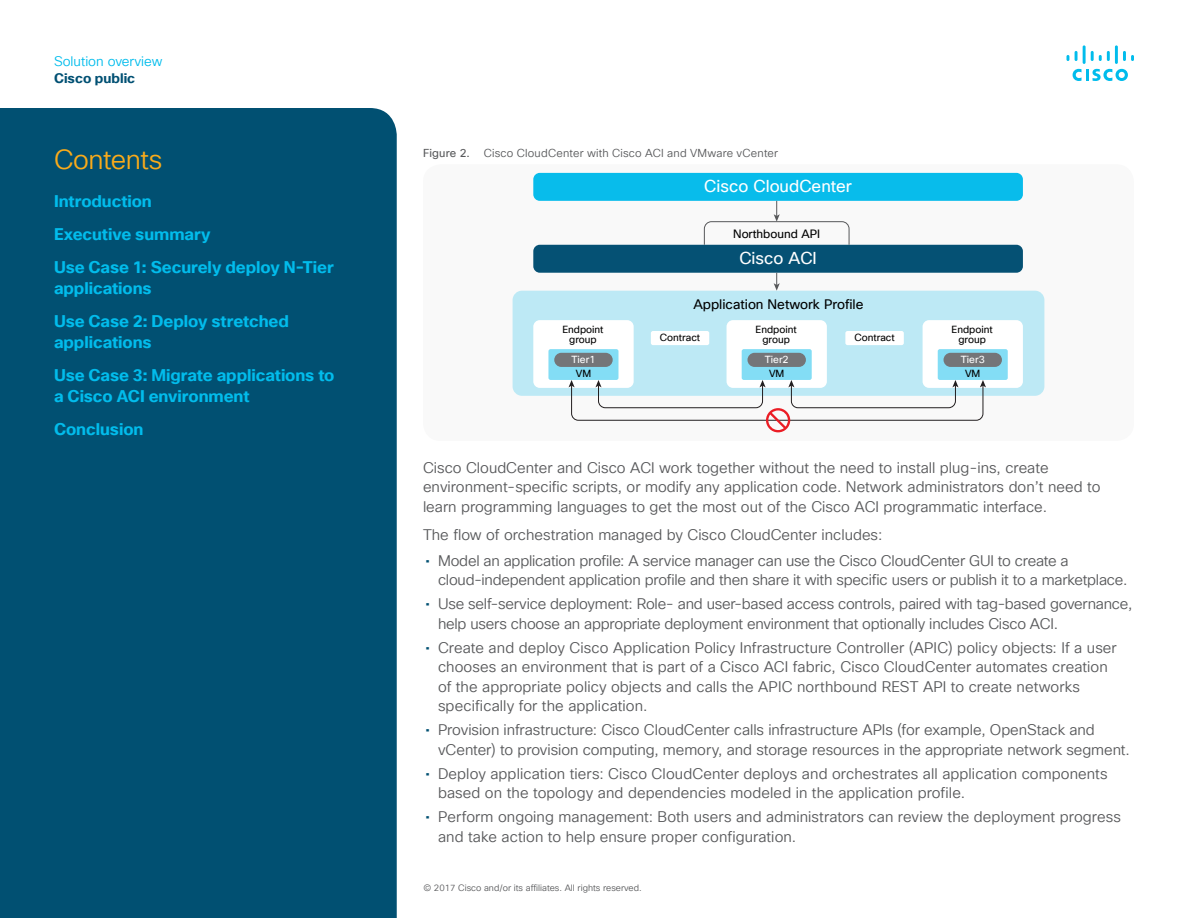
<style>
.page{position:relative;width:1188px;height:918px;background:#fff}
.page>*{position:absolute;margin:0;border:0;box-sizing:border-box;transform-origin:0 0}
.Subhead2_Orange{font:27px "Cisco Sans TT Light";letter-spacing:-.02em;color:#faab1a}
.t1{font:16.8px "Cisco Sans TT";color:#fff}
.Subhead3_Blue{font:700 16.5px/21px "Cisco Sans TT";letter-spacing:-.005em;color:#01bcec}
.Body{font:15px/19.5px "Cisco Sans TT Light";color:#57585a}
.t2{font:13.5px "Cisco Sans TT";color:#000}
.t3{font:13.5px "Cisco Sans TT Light";color:#01bcec}
.t4{font:700 13.5px "Cisco Sans TT";color:#005073}
.t5{font:11.85px "Cisco Sans TT";color:#000}
.FigureCaption{font:11.25px "Cisco Sans TT Light";letter-spacing:.015em;color:#57585a}
.t6{font:10.05px/10.1px "Cisco Sans TT";color:#000;text-align:center}
.t7{font:10.05px/14.2px "Cisco Sans TT";color:#fff;text-align:center}
.t8{font:9px "Cisco Sans TT Light";color:#57585a}
.s1{font-family:"Cisco Sans TT"}
.s2{color:#000}
.s3{font-family:"Cisco Sans TT";color:#015072}
</style>
<div class="page">
<svg style="left:1073px;top:69px;width:55px;height:12px"></svg>
<svg style="left:1067px;top:55px;width:2px;height:6px"></svg>
<svg style="left:1075px;top:51px;width:3px;height:10px"></svg>
<hr style="left:1083px;top:45px;width:3px;height:19px;background:#01bcec">
<svg style="left:1091px;top:51px;width:19px;height:10px"></svg>
<hr style="left:1115px;top:45px;width:3px;height:19px;background:#01bcec">
<svg style="left:1123px;top:51px;width:11px;height:10px"></svg>
<div style="left:0;top:108px;width:397px;height:810px;background:#015072"></div>
<div style="left:423px;top:164px;width:711px;height:277px;background:#f9f9f9;border-radius:18px"></div>
<div style="left:533px;top:173px;width:490px;height:28px;background:#08bceb;border-radius:6px"></div>
<div style="left:533px;top:245px;width:490px;height:28px;background:#055174;border-radius:6px"></div>
<div style="left:513px;top:291px;width:531px;height:105px;background:#bde9f5;border-radius:9px"></div>
<div style="left:533px;top:320px;width:101px;height:68px;background:#fff;border-radius:6px"></div>
<div style="left:548px;top:349px;width:71px;height:31px;background:#83ddf5;border-radius:2px"></div>
<div style="left:651px;top:331px;width:58px;height:14px;background:#fff;border-radius:2px"></div>
<div style="left:554px;top:353px;width:59px;height:14px;background:#747578;border-radius:7px"></div>
<svg style="left:704px;top:201px;width:146px;height:44px"></svg>
<svg style="left:774px;top:273px;width:6px;height:18px"></svg>
<div style="left:845px;top:331px;width:59px;height:14px;background:#fff;border-radius:2px"></div>
<div style="left:727px;top:320px;width:100px;height:68px;background:#fff;border-radius:6px"></div>
<div style="left:742px;top:349px;width:70px;height:31px;background:#83ddf5;border-radius:2px"></div>
<div style="left:748px;top:353px;width:58px;height:14px;background:#747578;border-radius:7px"></div>
<div style="left:923px;top:320px;width:100px;height:68px;background:#fff;border-radius:6px"></div>
<div style="left:938px;top:349px;width:70px;height:31px;background:#83ddf5;border-radius:2px"></div>
<div style="left:944px;top:353px;width:58px;height:14px;background:#747578;border-radius:7px"></div>
<svg style="left:569px;top:380px;width:417px;height:52px"></svg>
<p class="t3" style="left:54px;top:53px;width:110px">Solution overview</p>
<p class="t4" style="left:54px;top:69px;width:83px">Cisco public</p>
<p class="Subhead2_Orange" style="left:54px;top:142px;width:110px">Contents</p>
<p class="Subhead3_Blue" style="left:54px;top:191px;width:99px">Introduction</p>
<p class="Subhead3_Blue" style="left:54px;top:224px;width:158px">Executive summary</p>
<p class="Subhead3_Blue" style="left:54px;top:257px;width:281px">Use Case 1: Securely deploy N-Tier applications</p>
<p class="Subhead3_Blue" style="left:54px;top:311px;width:236px">Use Case 2: Deploy stretched applications</p>
<p class="Subhead3_Blue" style="left:54px;top:365px;width:282px">Use Case 3: Migrate applications to a Cisco ACI environment</p>
<p class="Subhead3_Blue" style="left:54px;top:419px;width:91px">Conclusion</p>
<p class="FigureCaption" style="left:423px;top:146px;width:357px"><span class="s1">Figure 2.</span> Cisco CloudCenter with Cisco ACI and VMware vCenter</p>
<p class="t1" style="left:704px;top:175px;width:149px">Cisco CloudCenter</p>
<p class="t5" style="left:733px;top:226px;width:89px">Northbound API</p>
<p class="t1" style="left:739px;top:247px;width:79px">Cisco ACI</p>
<p class="t2" style="left:693px;top:295px;width:172px">Application Network Profile</p>
<p class="t6" style="left:562px;top:324px;width:43px">Endpoint group</p>
<p class="t6" style="left:660px;top:333px;width:42px">Contract</p>
<p class="t6" style="left:854px;top:333px;width:42px">Contract</p>
<p class="t7" style="left:571px;top:353px;width:25px">Tier1<br><span class="s2">VM</span></p>
<p class="t6" style="left:756px;top:324px;width:43px">Endpoint group</p>
<p class="t7" style="left:765px;top:353px;width:25px">Tier2<br><span class="s2">VM</span></p>
<p class="t6" style="left:952px;top:324px;width:43px">Endpoint group</p>
<p class="t7" style="left:961px;top:353px;width:25px">Tier3<br><span class="s2">VM</span></p>
<p class="Body" style="left:423px;top:458px;width:679px">Cisco CloudCenter and Cisco ACI work together without the need to install plug-ins, create environment-specific scripts, or modify any application code. Network administrators don’t need to learn programming languages to get the most out of the Cisco ACI programmatic interface.</p>
<p class="Body" style="left:423px;top:525px;width:461px">The flow of orchestration managed by Cisco CloudCenter includes:</p>
<p class="Body" style="left:438px;top:551px;width:691px;text-indent:-13px"><span class="s3">•</span> Model an application profile: A service manager can use the Cisco CloudCenter GUI to create a cloud-independent application profile and then share it with specific users or publish it to a marketplace.</p>
<p class="Body" style="left:438px;top:594px;width:696px;text-indent:-13px"><span class="s3">•</span> Use self-service deployment: Role- and user-based access controls, paired with tag-based governance, help users choose an appropriate deployment environment that optionally includes Cisco ACI.</p>
<p class="Body" style="left:438px;top:638px;width:680px;text-indent:-13px"><span class="s3">•</span> Create and deploy Cisco Application Policy Infrastructure Controller (APIC) policy objects: If a user chooses an environment that is part of a Cisco ACI fabric, Cisco CloudCenter automates creation of the appropriate policy objects and calls the APIC northbound REST API to create networks specifically for the application.</p>
<p class="Body" style="left:438px;top:720px;width:693px;text-indent:-13px"><span class="s3">•</span> Provision infrastructure: Cisco CloudCenter calls infrastructure APIs (for example, OpenStack and vCenter) to provision computing, memory, and storage resources in the appropriate network segment.</p>
<p class="Body" style="left:438px;top:764px;width:671px;text-indent:-13px"><span class="s3">•</span> Deploy application tiers: Cisco CloudCenter deploys and orchestrates all application components based on the topology and dependencies modeled in the application profile.</p>
<p class="Body" style="left:438px;top:807px;width:685px;text-indent:-13px"><span class="s3">•</span> Perform ongoing management: Both users and administrators can review the deployment progress and take action to help ensure proper configuration.</p>
<p class="t8" style="left:423px;top:882px;width:220px">© 2017 Cisco and/or its affiliates. All rights reserved.</p>
</div>
